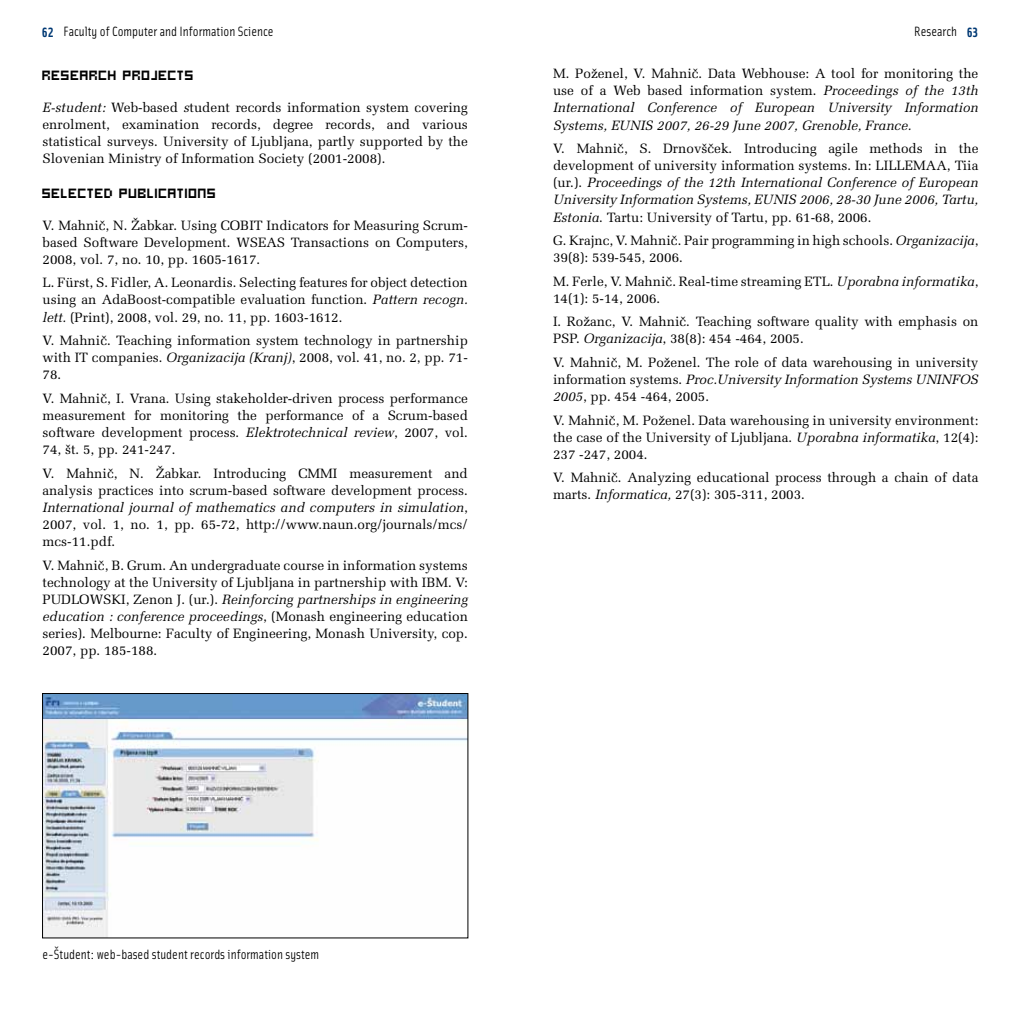
<style>
.page{position:relative;width:1021px;height:1021px;background:#fff}
.page>*{position:absolute;margin:0;border:0;box-sizing:border-box;transform-origin:0 0}
.t1{font:15px "INN Hooge 0555";color:#000}
.t2{font:13.5px/17.1px "INN Melior";color:#000;text-align:justify}
.t3{font:italic 13.5px/17.1px "INN Melior";color:#000;text-align:justify}
.t4{font:13.5px "INN Solex Lining";color:#000}
.s1{font-weight:700;color:#003974}
.s2{font-style:italic}
.s3{font-style:normal}
</style>
<div class="page">
<img style="left:44px;top:695px;width:422px;height:241px">
<div style="left:42px;top:693px;width:426px;height:245px;border:1px solid #000"></div>
<p class="t4" style="left:42px;top:23px;width:233px"><span class="s1">62</span> Faculty of Computer and Information Science</p>
<p class="t4" style="left:914px;top:23px;width:66px">Research <span class="s1">63</span></p>
<p class="t1" style="left:43px;top:65px;width:20px">RESEARCH</p>
<p class="t1" style="left:123px;top:65px;width:19px">PROJECTS</p>
<p class="t2" style="left:43px;top:99px;width:427px"><span class="s2">E-student:</span> Web-based <span class="s2">s</span>tudent records information system covering enrolment, examination records, degree records, and various statistical surveys. University of Ljubljana, partly supported by the Slovenian Ministry of Information Society (2001-2008).</p>
<p class="t1" style="left:43px;top:183px;width:19px">SELECTED</p>
<p class="t1" style="left:119px;top:183px;width:19px">PUBLICATIONS</p>
<p class="t2" style="left:43px;top:216px;width:427px">V. Mahnič, N. Žabkar. Using COBIT Indicators for Measuring Scrum&shy;based Software Development. WSEAS Transactions on Computers, 2008, vol. 7, no. 10, pp. 1605-1617.</p>
<p class="t2" style="left:43px;top:274px;width:427px">L. Fürst, S. Fidler, A. Leonardis. Selecting features for object detection using an AdaBoost-compatible evaluation function. <span class="s2">Pattern recogn. lett.</span> (Print), 2008, vol. 29, no. 11, pp. 1603-1612.</p>
<p class="t2" style="left:43px;top:332px;width:427px">V. Mahnič. Teaching information system technology in partnership with IT companies. <span class="s2">Organizacija (Kranj)</span>, 2008, vol. 41, no. 2, pp. 71- 78.</p>
<p class="t2" style="left:43px;top:389px;width:427px">V. Mahnič, I. Vrana. Using stakeholder-driven process performance measurement for monitoring the performance of a Scrum-based software development process. <span class="s2">Elektrotechnical review</span>, 2007, vol.<br>74, št. 5, pp. 241-247.</p>
<p class="t2" style="left:43px;top:464px;width:427px">V. Mahnič, N. Žabkar. Introducing CMMI measurement and analysis practices into scrum-based software development process.<br><span class="s2">International journal of mathematics and computers in simulation</span>, 2007, vol. 1, no. 1, pp. 65-72, http://www.naun.org/journals/mcs/ mcs-11.pdf.</p>
<p class="t2" style="left:43px;top:556px;width:427px">V. Mahnič, B. Grum. An undergraduate course in information systems technology at the University of Ljubljana in partnership with IBM. V:<br>PUDLOWSKI, Zenon J. (ur.). <span class="s2">Reinforcing partnerships in engineering education : conference proceedings</span>, (Monash engineering education series). Melbourne: Faculty of Engineering, Monash University, cop.<br>2007, pp. 185-188.</p>
<p class="t3" style="left:553px;top:65px;width:427px"><span class="s3">M. Poženel, V. Mahnič. Data Webhouse: A tool for monitoring the use of a Web based information system.</span> Proceedings of the 13th International Conference of European University Information Systems, EUNIS 2007, 26-29 June 2007, Grenoble, France.</p>
<p class="t2" style="left:553px;top:140px;width:427px">V. Mahnič, S. Drnovšček. Introducing agile methods in the development of university information systems. In: LILLEMAA, Tiia (ur.). <span class="s2">Proceedings of the 12th International Conference of European University Information Systems, EUNIS 2006, 28-30 June 2006, Tartu, Estonia</span>. Tartu: University of Tartu, pp. 61-68, 2006.</p>
<p class="t2" style="left:553px;top:232px;width:427px">G. Krajnc, V. Mahnič. Pair programming in high schools. <span class="s2">Organizacija</span>,<br>39(8): 539-545, 2006.</p>
<p class="t2" style="left:553px;top:272px;width:427px">M. Ferle, V. Mahnič. Real-time streaming ETL. <span class="s2">Uporabna informatika</span>,<br>14(1): 5-14, 2006.</p>
<p class="t2" style="left:553px;top:313px;width:427px">I. Rožanc, V. Mahnič. Teaching software quality with emphasis on<br>PSP. <span class="s2">Organizacija</span>, 38(8): 454 -464, 2005.</p>
<p class="t2" style="left:553px;top:354px;width:427px">V. Mahnič, M. Poženel. The role of data warehousing in university information systems. <span class="s2">Proc.University Information Systems UNINFOS 2005</span>, pp. 454 -464, 2005.</p>
<p class="t2" style="left:553px;top:411px;width:427px">V. Mahnič, M. Poženel. Data warehousing in university environment: the case of the University of Ljubljana. <span class="s2">Uporabna informatika</span>, 12(4):<br>237 -247, 2004.</p>
<p class="t2" style="left:553px;top:469px;width:427px">V. Mahnič. Analyzing educational process through a chain of data marts. <span class="s2">Informatica,</span> 27(3): 305-311, 2003.</p>
<p class="t4" style="left:43px;top:945px;width:278px">e-Študent: web-based student records information system</p>
</div>
